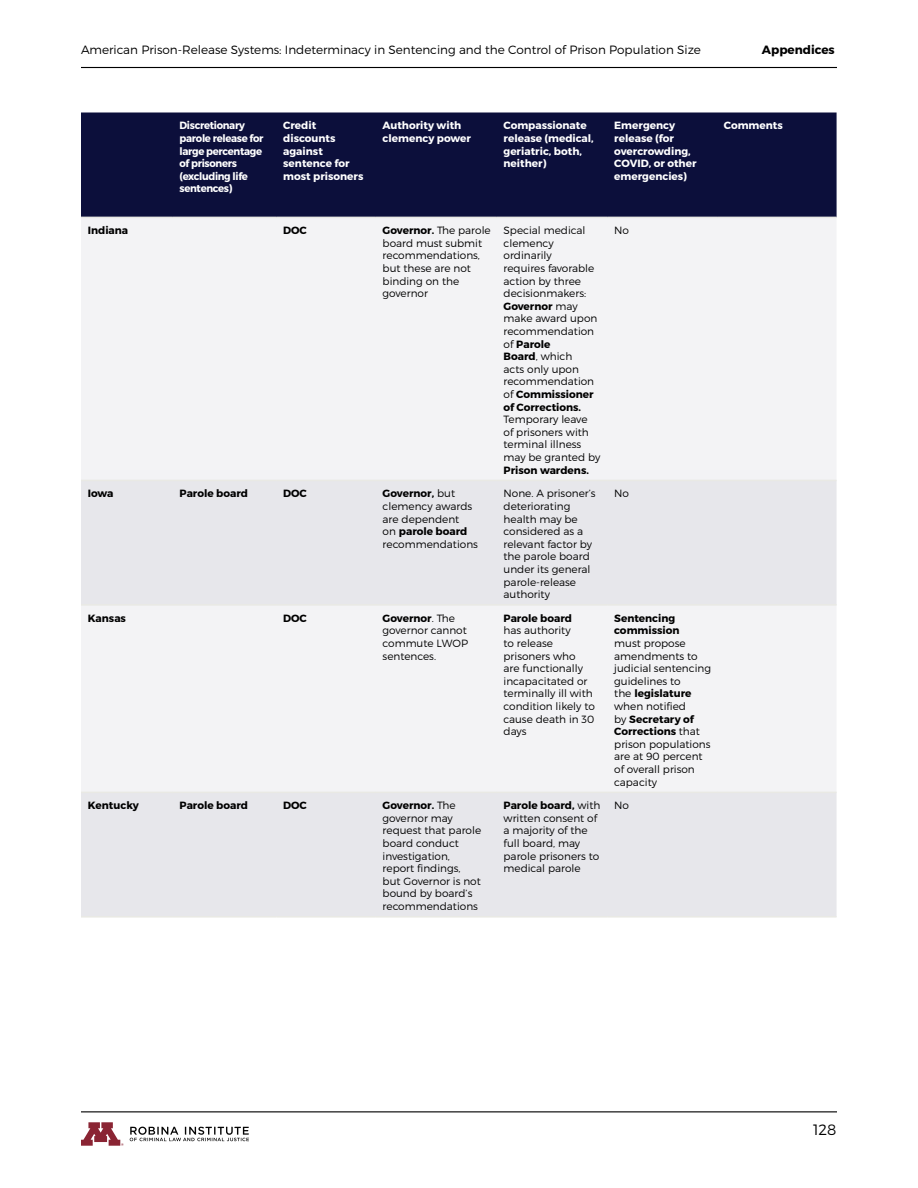
<style>
.page{position:relative;width:918px;height:1188px;background:#fff}
.page>*{position:absolute;margin:0;border:0;box-sizing:border-box;transform-origin:0 0}
.t1{font:300 15px "Montserrat";color:#000}
.t2{font:300 12px "Montserrat";color:#000}
.t3{font:700 12px "Montserrat";color:#000}
.t4{font:300 10.5px/12.6px "Montserrat";color:#000}
.t5{font:700 10.5px/12.6px "Montserrat";color:#fff}
.t6{font:700 10.5px/12.6px "Montserrat";color:#000}
.t7{font:700 10.5px/12.6px "Montserrat";letter-spacing:-.03em;color:#fff;scale:.96 1}
.s1{font-weight:700}
</style>
<div class="page">
<svg style="left:130px;top:1126px;width:119px;height:15px"></svg>
<svg style="left:81px;top:1122px;width:43px;height:24px"></svg>
<hr style="left:81px;top:67px;width:756px;height:1px;background:#000">
<hr style="left:81px;top:1111px;width:756px;height:1px;background:#000">
<div style="left:81px;top:112px;width:756px;height:105px;background:#0c0f3b"></div>
<div style="left:81px;top:218px;width:755px;height:262px;background:#f3f3f5"></div>
<svg style="left:81px;top:481px;width:756px;height:435px;fill:#e7e7eb"></svg>
<hr style="left:81px;top:480px;width:92px;height:1px;background:#e9e9e4">
<hr style="left:173px;top:480px;width:103px;height:1px;background:#e9e9e4">
<hr style="left:276px;top:480px;width:100px;height:1px;background:#e9e9e4">
<hr style="left:376px;top:480px;width:121px;height:1px;background:#e9e9e4">
<hr style="left:497px;top:480px;width:111px;height:1px;background:#e9e9e4">
<hr style="left:608px;top:480px;width:109px;height:1px;background:#e9e9e4">
<hr style="left:717px;top:480px;width:120px;height:1px;background:#e9e9e4">
<hr style="left:81px;top:604px;width:92px;height:2px;background:#e9e9e4">
<hr style="left:173px;top:604px;width:103px;height:2px;background:#e9e9e4">
<hr style="left:276px;top:604px;width:100px;height:2px;background:#e9e9e4">
<hr style="left:376px;top:604px;width:121px;height:2px;background:#e9e9e4">
<hr style="left:497px;top:604px;width:111px;height:2px;background:#e9e9e4">
<hr style="left:608px;top:604px;width:109px;height:2px;background:#e9e9e4">
<hr style="left:717px;top:604px;width:120px;height:2px;background:#e9e9e4">
<hr style="left:81px;top:792px;width:92px;height:1px;background:#e9e9e4">
<hr style="left:173px;top:792px;width:103px;height:1px;background:#e9e9e4">
<hr style="left:276px;top:792px;width:100px;height:1px;background:#e9e9e4">
<hr style="left:376px;top:792px;width:121px;height:1px;background:#e9e9e4">
<hr style="left:497px;top:792px;width:111px;height:1px;background:#e9e9e4">
<hr style="left:608px;top:792px;width:109px;height:1px;background:#e9e9e4">
<hr style="left:717px;top:792px;width:120px;height:1px;background:#e9e9e4">
<hr style="left:81px;top:916px;width:92px;height:2px;background:#e9e9e4">
<hr style="left:173px;top:916px;width:103px;height:2px;background:#e9e9e4">
<hr style="left:276px;top:916px;width:100px;height:2px;background:#e9e9e4">
<hr style="left:376px;top:916px;width:121px;height:2px;background:#e9e9e4">
<hr style="left:497px;top:916px;width:111px;height:2px;background:#e9e9e4">
<hr style="left:608px;top:916px;width:109px;height:2px;background:#e9e9e4">
<hr style="left:717px;top:916px;width:120px;height:2px;background:#e9e9e4">
<hr style="left:81px;top:217px;width:92px;height:1px;background:#e9e9e4">
<hr style="left:173px;top:217px;width:103px;height:1px;background:#e9e9e4">
<hr style="left:276px;top:217px;width:100px;height:1px;background:#e9e9e4">
<hr style="left:376px;top:217px;width:121px;height:1px;background:#e9e9e4">
<hr style="left:497px;top:217px;width:111px;height:1px;background:#e9e9e4">
<hr style="left:608px;top:217px;width:109px;height:1px;background:#e9e9e4">
<hr style="left:717px;top:217px;width:120px;height:1px;background:#e9e9e4">
<p class="t2" style="left:81px;top:42px;width:622px">American Prison-Release Systems: Indeterminacy in Sentencing and the Control of Prison Population Size</p>
<p class="t3" style="left:762px;top:42px;width:74px">Appendices</p>
<p class="t7" style="left:180px;top:120px;width:89px">Discretionary parole release for large percentage of prisoners (excluding life sentences)</p>
<p class="t5" style="left:283px;top:120px;width:82px">Credit discounts against sentence for most prisoners</p>
<p class="t5" style="left:383px;top:120px;width:90px">Authority with clemency power</p>
<p class="t5" style="left:504px;top:120px;width:92px">Compassionate release (medical, geriatric, both, neither)</p>
<p class="t5" style="left:614px;top:120px;width:84px">Emergency release (for overcrowding,<br>COVID, or other emergencies)</p>
<p class="t5" style="left:724px;top:120px;width:60px">Comments</p>
<p class="t6" style="left:88px;top:224px;width:42px">Indiana</p>
<p class="t6" style="left:283px;top:224px;width:25px">DOC</p>
<p class="t4" style="left:383px;top:224px;width:110px"><span class="s1">Governor.</span> The parole board must submit recommendations, but these are not binding on the governor</p>
<p class="t4" style="left:504px;top:224px;width:95px">Special medical clemency ordinarily<br>requires favorable action by three decisionmakers:<br><span class="s1">Governor</span> may make award upon recommendation of <span class="s1">Parole<br>Board</span>, which<br>acts only upon recommendation of <span class="s1">Commissioner of Corrections.</span></p>
<p class="t4" style="left:504px;top:413px;width:98px">Temporary leave<br>of prisoners with terminal illness may be granted by</p>
<p class="t6" style="left:504px;top:464px;width:87px">Prison wardens.</p>
<p class="t4" style="left:614px;top:224px;width:16px">No</p>
<p class="t6" style="left:88px;top:487px;width:27px">Iowa</p>
<p class="t6" style="left:180px;top:487px;width:70px">Parole board</p>
<p class="t6" style="left:283px;top:487px;width:25px">DOC</p>
<p class="t4" style="left:383px;top:487px;width:97px"><span class="s1">Governor,</span> but clemency awards are dependent<br>on <span class="s1">parole board </span>recommendations</p>
<p class="t4" style="left:504px;top:487px;width:94px">None. A prisoner’s deteriorating health may be considered as a relevant factor by the parole board under its general parole-release authority</p>
<p class="t4" style="left:614px;top:487px;width:16px">No</p>
<p class="t6" style="left:88px;top:612px;width:40px">Kansas</p>
<p class="t6" style="left:283px;top:612px;width:25px">DOC</p>
<p class="t4" style="left:383px;top:612px;width:87px"><span class="s1">Governor</span>. The governor cannot commute LWOP sentences.</p>
<p class="t6" style="left:504px;top:612px;width:70px">Parole board</p>
<p class="t6" style="left:614px;top:612px;width:67px">Sentencing commission</p>
<p class="t4" style="left:614px;top:637px;width:98px">must propose amendments to judicial sentencing guidelines to<br>the <span class="s1">legislature </span>when notified<br>by <span class="s1">Secretary of<br>Corrections</span> that prison populations are at 90 percent of overall prison capacity</p>
<p class="t4" style="left:504px;top:624px;width:93px">has authority<br>to release prisoners who<br>are functionally incapacitated or terminally ill with condition likely to cause death in 30 days</p>
<p class="t6" style="left:88px;top:799px;width:53px">Kentucky</p>
<p class="t6" style="left:180px;top:799px;width:70px">Parole board</p>
<p class="t6" style="left:283px;top:799px;width:25px">DOC</p>
<p class="t4" style="left:383px;top:799px;width:100px"><span class="s1">Governor.</span> The governor may request that parole board conduct investigation, report findings,<br>but Governor is not bound by board’s recommendations</p>
<p class="t4" style="left:504px;top:799px;width:98px"><span class="s1">Parole board,</span> with written consent of a majority of the full board, may parole prisoners to medical parole</p>
<p class="t4" style="left:614px;top:799px;width:16px">No</p>
<h1 class="t1" style="left:813px;top:1121px;width:25px">128</h1>
</div>
